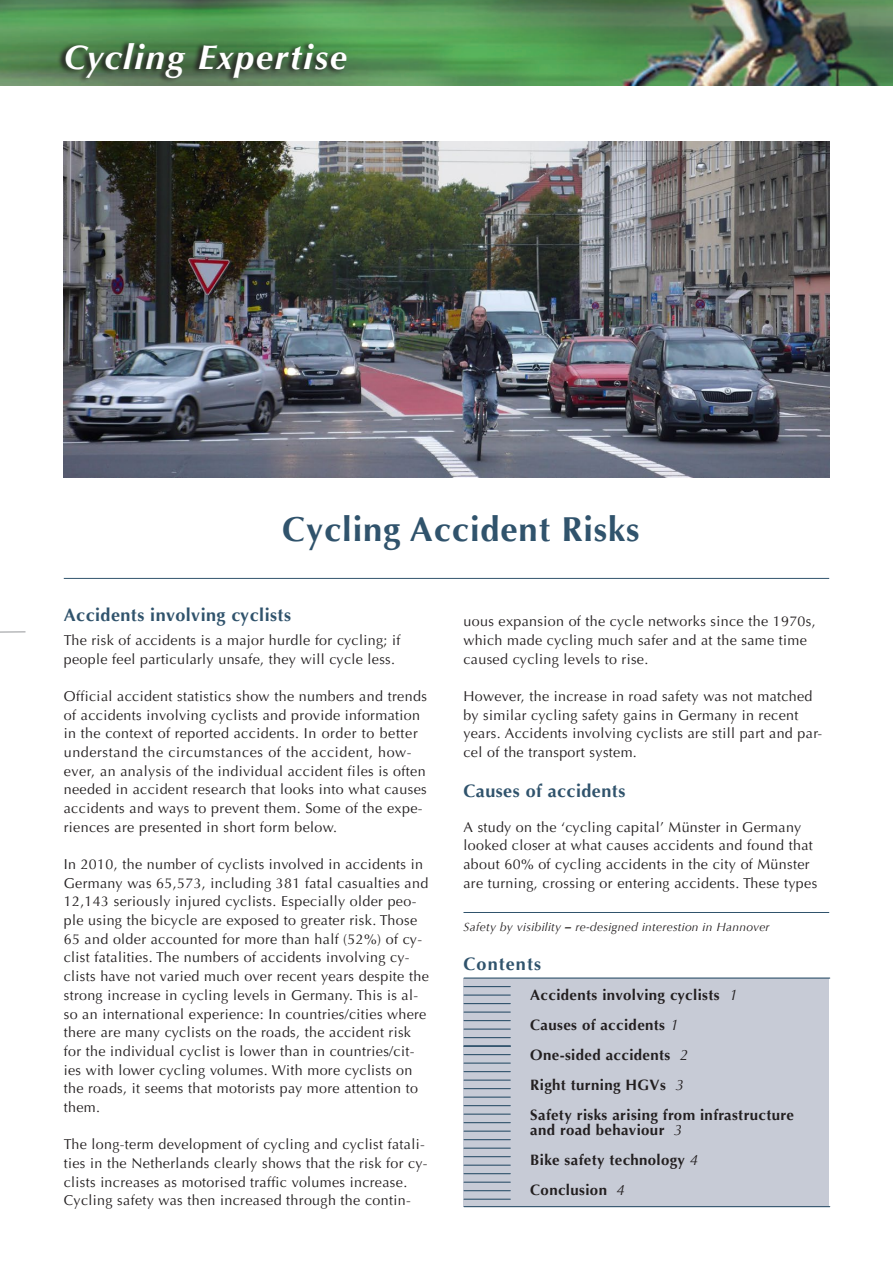
<style>
.page{position:relative;width:893px;height:1263px;background:#fff}
.page>*{position:absolute;margin:0;border:0;box-sizing:border-box;transform-origin:0 0}
.t1{font:700 34.5px "Optima LT";letter-spacing:.025em;color:#30536c}
.t2{font:italic 700 34.5px "Optima LT";letter-spacing:.05em;color:#fff}
.t3{font:700 18px "Optima LT";letter-spacing:.025em;color:#30536c}
.t4{font:700 18px "Optima LT";letter-spacing:.06em;color:#30536c}
.t5{font:700 15px/30px "Optima LT";letter-spacing:.025em;color:#231f20}
.t6{font:14.25px/18.6px "Optima LT";letter-spacing:.025em;color:#231f20}
.t7{font:italic 12px "Optima LT";letter-spacing:.025em;color:#231f20}
.s1{font-weight:700;color:#241e1b}
.s2{font-weight:400;font-style:italic}
</style>
<div class="page">
<img style="left:0;top:0;width:893px;height:85px">
<svg style="left:0;top:631px;width:26px;height:1px"></svg>
<div style="left:57px;top:40px;width:290px;height:44px;background:#231f20;opacity:.93"></div>
<hr style="left:463px;top:912px;width:366px;height:1px;background:#30536c">
<hr style="left:64px;top:578px;width:765px;height:1px;background:#30536c">
<div style="left:463px;top:978px;width:366px;height:228px;background:#c7cbd6"></div>
<hr style="left:464px;top:977px;width:366px;height:2px;background:#30536c">
<hr style="left:464px;top:1054px;width:46px;height:1px;background:#30536c">
<hr style="left:464px;top:1062px;width:46px;height:2px;background:#30536c">
<hr style="left:464px;top:1071px;width:46px;height:1px;background:#30536c">
<hr style="left:464px;top:1079px;width:46px;height:2px;background:#30536c">
<hr style="left:464px;top:1088px;width:46px;height:1px;background:#30536c">
<hr style="left:464px;top:1096px;width:46px;height:2px;background:#30536c">
<hr style="left:464px;top:1105px;width:46px;height:1px;background:#30536c">
<hr style="left:464px;top:1113px;width:46px;height:2px;background:#30536c">
<hr style="left:464px;top:1122px;width:46px;height:1px;background:#30536c">
<hr style="left:464px;top:1130px;width:46px;height:2px;background:#30536c">
<hr style="left:464px;top:1139px;width:46px;height:1px;background:#30536c">
<hr style="left:464px;top:1147px;width:46px;height:2px;background:#30536c">
<hr style="left:464px;top:1156px;width:46px;height:1px;background:#30536c">
<hr style="left:464px;top:1164px;width:46px;height:2px;background:#30536c">
<hr style="left:464px;top:1173px;width:46px;height:1px;background:#30536c">
<hr style="left:464px;top:1181px;width:46px;height:2px;background:#30536c">
<hr style="left:464px;top:1190px;width:46px;height:1px;background:#30536c">
<hr style="left:464px;top:1198px;width:46px;height:2px;background:#30536c">
<hr style="left:464px;top:1206px;width:366px;height:1px;background:#30536c">
<hr style="left:464px;top:1037px;width:46px;height:1px;background:#30536c">
<hr style="left:464px;top:1028px;width:46px;height:2px;background:#30536c">
<hr style="left:464px;top:1020px;width:46px;height:1px;background:#30536c">
<hr style="left:464px;top:1011px;width:46px;height:2px;background:#30536c">
<hr style="left:464px;top:1003px;width:46px;height:1px;background:#30536c">
<hr style="left:464px;top:994px;width:46px;height:2px;background:#30536c">
<hr style="left:464px;top:986px;width:46px;height:1px;background:#30536c">
<hr style="left:464px;top:1045px;width:46px;height:2px;background:#30536c">
<img style="left:64px;top:141px;width:765px;height:336px">
<h1 class="t2" style="left:64px;top:36px;width:285px">Cycling Expertise</h1>
<h1 class="t1" style="left:282px;top:509px;width:359px">Cycling Accident Risks</h1>
<p class="t3" style="left:64px;top:605px;width:229px">Accidents involving cyclists</p>
<p class="t6" style="left:64px;top:631px;width:338px">The risk of accidents is a major hurdle for cycling; if people feel particularly unsafe, they will cycle less.</p>
<p class="t6" style="left:64px;top:687px;width:365px">Official accident statistics show the numbers and trends of accidents involving cyclists and provide information in the context of reported accidents. In order to better understand the circumstances of the accident, how&shy;ever, an analysis of the individual accident files is often needed in accident research that looks into what causes accidents and ways to prevent them. Some of the expe&shy;riences are presented in short form below.</p>
<p class="t6" style="left:64px;top:855px;width:367px">In 2010, the number of cyclists involved in accidents in Germany was 65,573, including 381 fatal casualties and 12,143 seriously injured cyclists. Especially older peo&shy;ple using the bicycle are exposed to greater risk. Those 65 and older accounted for more than half (52%) of cy&shy;clist fatalities. The numbers of accidents involving cy&shy;clists have not varied much over recent years despite the strong increase in cycling levels in Germany. This is al&shy;so an international experience: In countries/cities where there are many cyclists on the roads, the accident risk for the individual cyclist is lower than in countries/cit&shy;ies with lower cycling volumes. With more cyclists on the roads, it seems that motorists pay more attention to them.</p>
<p class="t6" style="left:64px;top:1135px;width:365px">The long-term development of cycling and cyclist fatali&shy;ties in the Netherlands clearly shows that the risk for cy&shy;clists increases as motorised traffic volumes increase.<br>Cycling safety was then increased through the contin-</p>
<p class="t6" style="left:463px;top:612px;width:354px">uous expansion of the cycle networks since the 1970s, which made cycling much safer and at the same time caused cycling levels to rise.</p>
<p class="t6" style="left:463px;top:687px;width:360px">However, the increase in road safety was not matched by similar cycling safety gains in Germany in recent years. Accidents involving cyclists are still part and par&shy;cel of the transport system.</p>
<p class="t3" style="left:463px;top:780px;width:163px">Causes of accidents</p>
<p class="t6" style="left:463px;top:818px;width:355px">A study on the ‘cycling capital’ Münster in Germany looked closer at what causes accidents and found that about 60% of cycling accidents in the city of Münster are turning, crossing or entering accidents. These types</p>
<p class="t7" style="left:463px;top:920px;width:308px">Safety by visibility <span class="s1">–</span> re-designed interestion in Hannover</p>
<p class="t4" style="left:463px;top:953px;width:79px">Contents</p>
<p class="t5" style="left:530px;top:980px;width:265px">Accidents involving cyclists <span class="s2">1<br></span>Causes of accidents <span class="s2">1<br></span>One-sided accidents <span class="s2">2<br></span>Right turning HGVs <span class="s2">3<br></span>Safety risks arising from infrastructure</p>
<p class="t5" style="left:530px;top:1115px;width:170px">and road behaviour <span class="s2">3<br></span>Bike safety technology <span class="s2">4<br></span>Conclusion <span class="s2">4</span></p>
</div>
